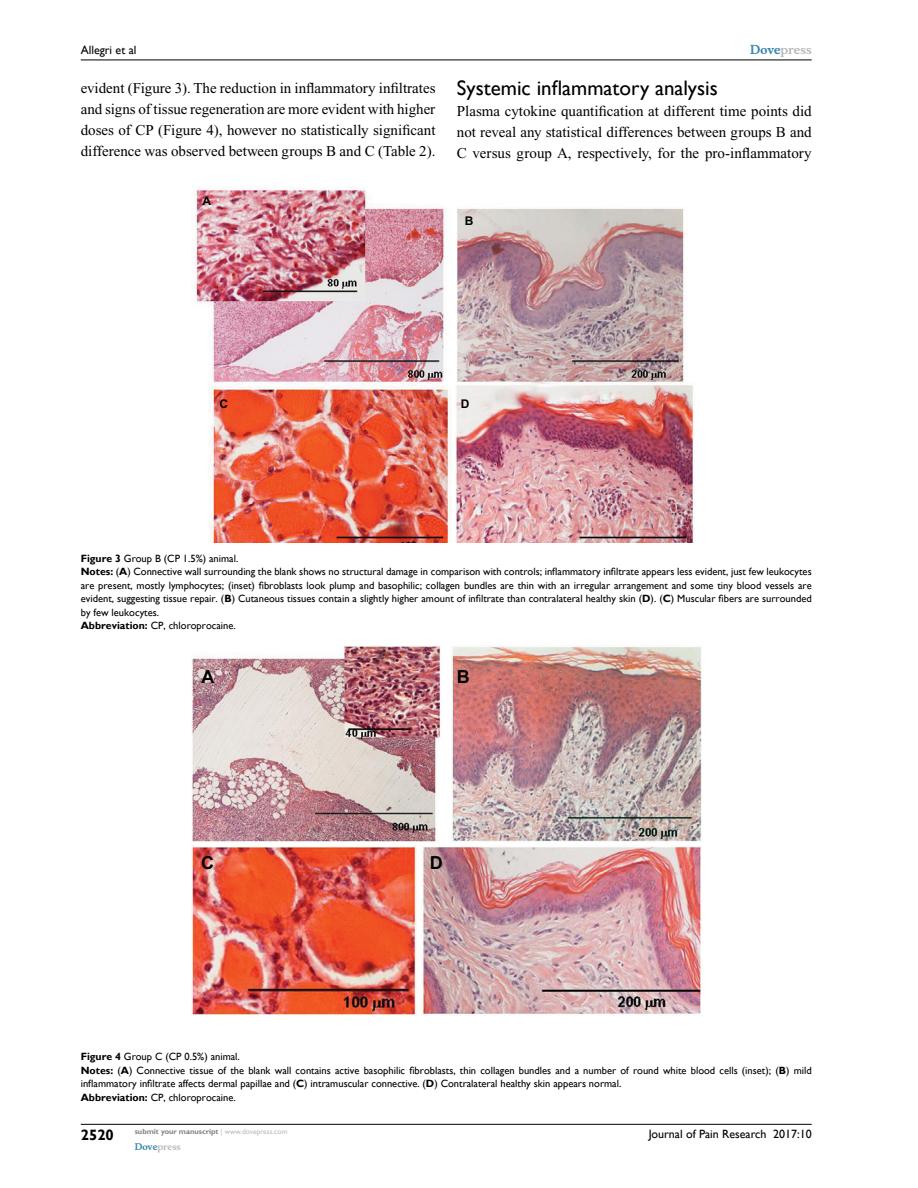
<style>
.page{position:relative;width:918px;height:1188px;background:#fff}
.page>*{position:absolute;margin:0;border:0;box-sizing:border-box;transform-origin:0 0}
.t1{font:21px "Gill Sans";color:#000}
.t2{font:700 18px "Arial";color:#000}
.t3{font:15px/21px "Times New Roman";color:#000;text-align:justify}
.t4{font:700 15px "Gill Sans";color:#000}
.t5{font:12px "Gill Sans";color:#000}
.t6{font:700 12px "Musee";color:#b8babc}
.t7{font:700 12px "Arial";color:#000}
.t8{font:10.5px/13.5px "Gill Sans";color:#000}
.t9{font:700 9px "Musee";color:#b8babc}
.t10{font:700 7.5px "Gill Sans";color:#808285}
.s1{color:#3785ad}
.s2{font-weight:700}
.s3{font-weight:400;color:#b8babc}
</style>
<div class="page">
<hr style="left:81px;top:1124px;width:731px;height:1px;background:#000">
<hr style="left:81px;top:60px;width:731px;height:1px;background:#000">
<img style="left:191px;top:186px;width:504px;height:357px">
<img style="left:191px;top:646px;width:510px;height:370px">
<p class="t6" style="left:750px;top:43px;width:63px"><span class="s1">Dove</span>press</p>
<p class="t5" style="left:81px;top:43px;width:57px">Allegri et al</p>
<p class="t3" style="left:81px;top:77px;width:356px">evident (Figure 3). The reduction in inflammatory infiltrates and signs of tissue regeneration are more evident with higher doses of CP (Figure 4), however no statistically significant difference was observed between groups B and C (Table 2).</p>
<h1 class="t1" style="left:457px;top:76px;width:263px">Systemic inflammatory analysis</h1>
<h3 class="t3" style="left:457px;top:101px;width:356px">Plasma cytokine quantification at different time points did not reveal any statistical differences between groups B and C versus group A, respectively, for the pro-inflammatory</h3>
<p class="t7" style="left:202px;top:193px;width:10px">A</p>
<p class="t7" style="left:465px;top:212px;width:10px">B</p>
<p class="t7" style="left:219px;top:395px;width:10px">C</p>
<p class="t7" style="left:461px;top:395px;width:10px">D</p>
<p class="t8" style="left:81px;top:552px;width:732px"><span class="s2">Figure 3</span> Group B (CP 1.5%) animal.<br><span class="s2">Notes:</span> (<span class="s2">A</span>) Connective wall surrounding the blank shows no structural damage in comparison with controls; inflammatory infiltrate appears less evident, just few leukocytes are present, mostly lymphocytes; (inset) fibroblasts look plump and basophilic; collagen bundles are thin with an irregular arrangement and some tiny blood vessels are evident, suggesting tissue repair. (<span class="s2">B</span>) Cutaneous tissues contain a slightly higher amount of infiltrate than contralateral healthy skin (<span class="s2">D</span>). (<span class="s2">C</span>) Muscular fibers are surrounded by few leukocytes.<br><span class="s2">Abbreviation:</span> CP, chloroprocaine.</p>
<h2 class="t2" style="left:202px;top:664px;width:14px">A</h2>
<h2 class="t2" style="left:201px;top:850px;width:14px">C</h2>
<h2 class="t2" style="left:457px;top:664px;width:14px">B</h2>
<h2 class="t2" style="left:430px;top:850px;width:14px">D</h2>
<p class="t8" style="left:81px;top:1050px;width:732px"><span class="s2">Figure 4</span> Group C (CP 0.5%) animal.<br><span class="s2">Notes:</span> (<span class="s2">A</span>) Connective tissue of the blank wall contains active basophilic fibroblasts, thin collagen bundles and a number of round white blood cells (inset); (<span class="s2">B</span>) mild inflammatory infiltrate affects dermal papillae and (<span class="s2">C</span>) intramuscular connective. (<span class="s2">D</span>) Contralateral healthy skin appears normal.<br><span class="s2">Abbreviation:</span> CP, chloroprocaine.</p>
<h3 class="t4" style="left:81px;top:1126px;width:35px">2520</h3>
<p class="t10" style="left:135px;top:1127px;width:154px">submit your manuscript <span class="s3">| www.dovepress.com</span></p>
<p class="t9" style="left:135px;top:1141px;width:48px"><span class="s1">Dove</span>press</p>
<p class="t5" style="left:649px;top:1127px;width:164px">Journal of Pain Research 2017:10</p>
</div>
